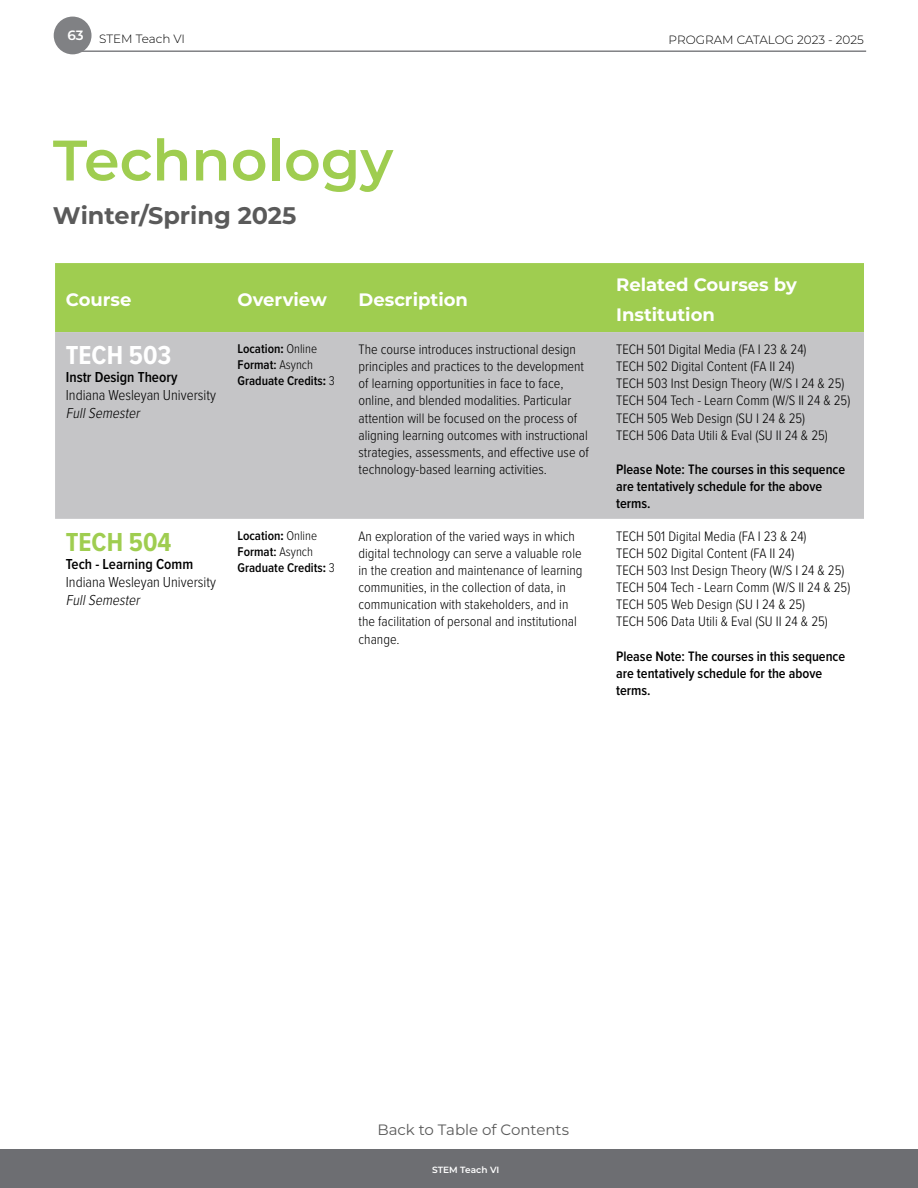
<style>
.page{position:relative;width:918px;height:1188px;background:#fff}
.page>*{position:absolute;margin:0;border:0;box-sizing:border-box;transform-origin:0 0}
.t1{font:600 57px "Montserrat";color:#9fcd50}
.t2{font:700 27px "Proxima Nova Cond";color:#fff}
.t3{font:700 27px "Proxima Nova Cond";color:#9fcd50}
.t4{font:700 24px "Montserrat";color:#5a5a5a}
.t5{font:700 18px/30px "Montserrat";color:#fff}
.t6{font:300 15px "Proxima Nova Cond";color:#000}
.t7{font:600 15px "Proxima Nova Cond";color:#000}
.t8{font:italic 300 15px "Proxima Nova Cond";color:#000}
.t9{font:15px "Montserrat";color:#5a5a5a}
.t10{font:300 14.25px/17.1px "Proxima Nova Cond";color:#000}
.t11{font:600 14.25px/17.1px "Proxima Nova Cond";color:#000}
.t12{font:600 13.5px "Montserrat Alternates";color:#fff}
.t13{font:600 13.2px/15.8px "Proxima Nova Cond";color:#000}
.t14{font:300 12px "Montserrat";color:#000}
.t15{font:600 9px "Montserrat";letter-spacing:-.005em;color:#fff}
.s1{font-weight:700}
.s2{font-weight:300}
</style>
<div class="page">
<div style="left:54px;top:17px;width:38px;height:37px;background:#808184;border-radius:50%"></div>
<hr style="left:64px;top:50px;width:802px;height:2px;background:#808184">
<div style="left:0;top:1149px;width:918px;height:39px;background:#6d6e72"></div>
<div style="left:55px;top:263px;width:809px;height:69px;background:#9fcd50"></div>
<div style="left:55px;top:332px;width:809px;height:187px;background:#c5c5c7"></div>
<p class="t12" style="left:68px;top:26px;width:18px">63</p>
<p class="t14" style="left:99px;top:30px;width:87px">STEM Teach VI</p>
<p class="t14" style="left:669px;top:31px;width:197px">PROGRAM CATALOG 2023 - 2025</p>
<h1 class="t1" style="left:53px;top:120px;width:342px">Technology</h1>
<h3 class="t4" style="left:53px;top:198px;width:245px">Winter/Spring 2025</h3>
<p class="t5" style="left:66px;top:284px;width:67px">Course</p>
<p class="t5" style="left:238px;top:284px;width:91px">Overview</p>
<p class="t5" style="left:359px;top:284px;width:111px">Description</p>
<p class="t5" style="left:616px;top:269px;width:182px">Related Courses by<br>Institution</p>
<h2 class="t2" style="left:66px;top:335px;width:107px">TECH 503</h2>
<p class="t7" style="left:66px;top:366px;width:113px">Instr Design Theory</p>
<p class="t6" style="left:66px;top:384px;width:152px">Indiana Wesleyan University</p>
<p class="t8" style="left:66px;top:402px;width:79px">FullSemester</p>
<h2 class="t3" style="left:66px;top:522px;width:107px">TECH 504</h2>
<p class="t7" style="left:66px;top:553px;width:129px">Tech - Learning Comm</p>
<p class="t6" style="left:66px;top:571px;width:152px">Indiana Wesleyan University</p>
<p class="t8" style="left:66px;top:589px;width:79px">FullSemester</p>
<p class="t13" style="left:238px;top:341px;width:99px">Location<span class="s1">:</span> <span class="s2">Online<br></span>Format: <span class="s2">Asynch<br></span>Graduate Credits<span class="s1">:</span> <span class="s2">3</span></p>
<p class="t10" style="left:359px;top:340px;width:232px">The course introduces instructional design principles and practices to the development of learning opportunities in face to face, online, and blended modalities. Particular attention will be focused on the process of aligning learning outcomes with instructional strategies, assessments, and effective use of technology-based learning activities.</p>
<p class="t10" style="left:616px;top:340px;width:236px">TECH 501 Digital Media (FA I 23 &amp; 24)<br>TECH 502 Digital Content (FA II 24)<br>TECH 503 Inst Design Theory (W/S I 24 &amp; 25)<br>TECH 504 Tech - Learn Comm (W/S II 24 &amp; 25)<br>TECH 505 Web Design (SU I 24 &amp; 25)<br>TECH 506 Data Utili &amp; Eval (SU II 24 &amp; 25)</p>
<p class="t11" style="left:616px;top:460px;width:231px">Please Note: The courses in this sequence are tentatively schedule for the above terms.</p>
<p class="t13" style="left:238px;top:527px;width:99px">Location<span class="s1">:</span> <span class="s2">Online<br></span>Format: <span class="s2">Asynch<br></span>Graduate Credits<span class="s1">:</span> <span class="s2">3</span></p>
<p class="t10" style="left:359px;top:527px;width:226px">An exploration of the varied ways in which digital technology can serve a valuable role in the creation and maintenance of learning communities, in the collection of data, in communication with stakeholders, and in the facilitation of personal and institutional change.</p>
<p class="t10" style="left:616px;top:527px;width:236px">TECH 501 Digital Media (FA I 23 &amp; 24)<br>TECH 502 Digital Content (FA II 24)<br>TECH 503 Inst Design Theory (W/S I 24 &amp; 25)<br>TECH 504 Tech - Learn Comm (W/S II 24 &amp; 25)<br>TECH 505 Web Design (SU I 24 &amp; 25)<br>TECH 506 Data Utili &amp; Eval (SU II 24 &amp; 25)</p>
<p class="t11" style="left:616px;top:647px;width:231px">Please Note: The courses in this sequence are tentatively schedule for the above terms.</p>
<p class="t9" style="left:377px;top:1119px;width:193px">Back to Table of Contents</p>
<p class="t15" style="left:432px;top:1164px;width:69px">STEM Teach VI</p>
</div>
